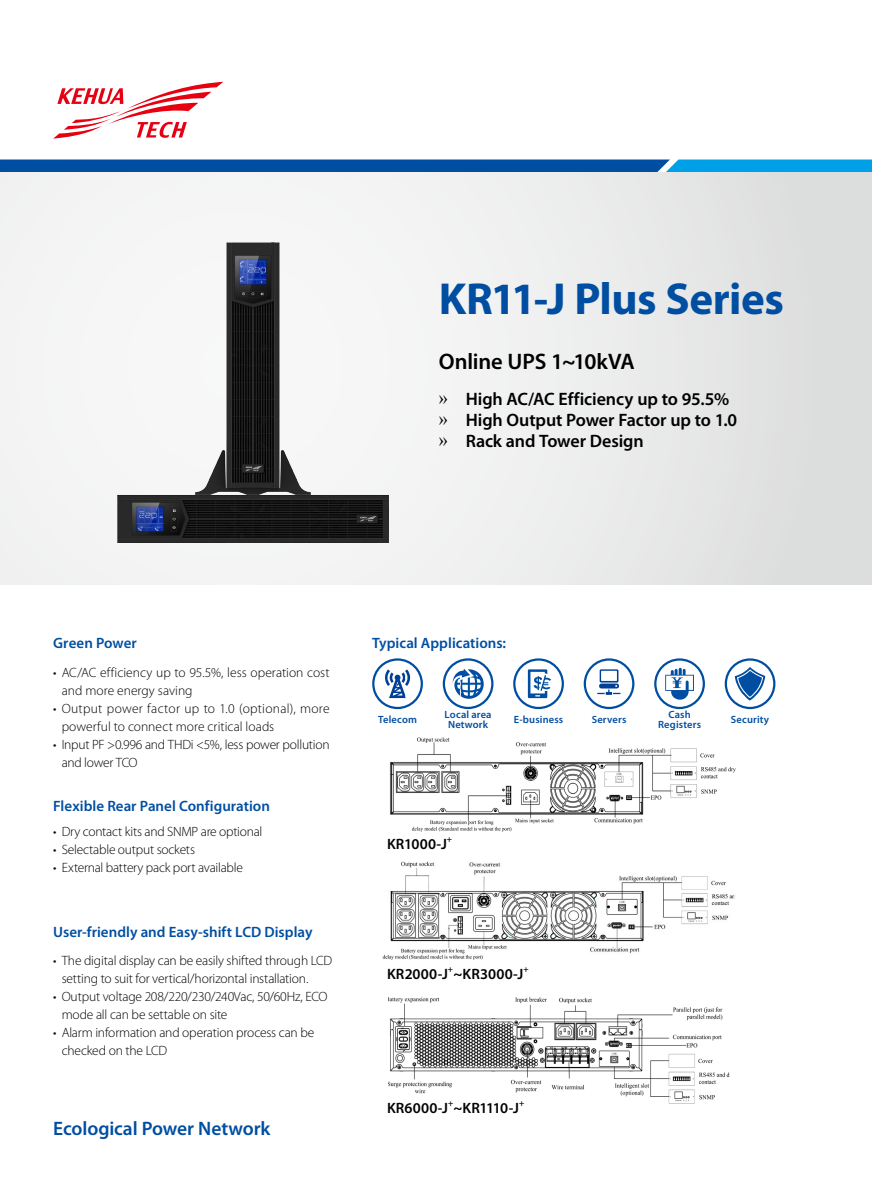
<style>
.page{position:relative;width:872px;height:1191px;background:#fff}
.page>*{position:absolute;margin:0;border:0;box-sizing:border-box;transform-origin:0 0}
.t1{font:700 45px "Myriad Pro";letter-spacing:-.01em;color:#004ea2}
.t2{font:600 22.5px "Myriad Pro";letter-spacing:-.01em;color:#000}
.t3{font:600 19.5px "Myriad Pro";letter-spacing:-.005em;color:#004ea2}
.t4{font:600 18px/21px "Myriad Pro";letter-spacing:-.005em;color:#000}
.t5{font:600 15px "Myriad Pro";color:#004ea2}
.t6{font:600 15px "Myriad Pro";letter-spacing:.01em;color:#040000}
.t7{font:300 13.5px/18px "Myriad Pro";letter-spacing:-.01em;color:#000}
.t8{font:300 13.5px/18px "Myriad Pro";letter-spacing:.01em;color:#000}
.t9{font:600 10.5px/10.5px "Myriad Pro";letter-spacing:.015em;color:#004ea2;text-align:center}
.t10{font:600 8.7px "Myriad Pro";color:#040000}
.s1{font-family:"Sim Sun";font-weight:400}
</style>
<div class="page">
<svg style="left:0;top:159px;width:872px;height:13px;background:#0c68b6"></svg>
<svg style="left:53px;top:82px;width:170px;height:57px"></svg>
<div style="left:0;top:172px;width:872px;height:413px;background:linear-gradient(to right,#f8f8f8,#e1e2e2)"></div>
<div style="left:513px;top:658px;width:51px;height:51px;border:2px solid #004ea2;border-radius:50%"></div>
<svg style="left:528px;top:669px;width:23px;height:29px"></svg>
<div style="left:583px;top:658px;width:51px;height:51px;border:2px solid #004ea2;border-radius:50%"></div>
<svg style="left:597px;top:669px;width:23px;height:26px"></svg>
<div style="left:372px;top:658px;width:51px;height:51px;border:2px solid #004ea2;border-radius:50%"></div>
<svg style="left:385px;top:669px;width:25px;height:29px"></svg>
<div style="left:724px;top:658px;width:51px;height:51px;border:2px solid #004ea2;border-radius:50%"></div>
<svg style="left:735px;top:667px;width:30px;height:33px"></svg>
<div style="left:443px;top:658px;width:50px;height:51px;border:2px solid #004ea2;border-radius:50%"></div>
<svg style="left:452px;top:668px;width:32px;height:31px"></svg>
<div style="left:654px;top:658px;width:51px;height:51px;border:2px solid #004ea2;border-radius:50%"></div>
<svg style="left:665px;top:668px;width:29px;height:31px"></svg>
<img style="left:118px;top:242px;width:270px;height:300px">
<img style="left:390px;top:737px;width:346px;height:95px">
<img style="left:383px;top:861px;width:352px;height:99px">
<img style="left:388px;top:996px;width:342px;height:108px">
<h1 class="t1" style="left:439px;top:273px;width:347px">KR11-J Plus Series</h1>
<h2 class="t2" style="left:439px;top:349px;width:197px">Online UPS 1~10kVA</h2>
<h3 class="t4" style="left:439px;top:388px;width:300px"><span class="s1">»</span> High AC/AC Efficiency up to 95.5% <span class="s1">»</span> High Output Power Factor up to 1.0 <span class="s1">»</span> Rack and Tower Design</h3>
<p class="t5" style="left:53px;top:635px;width:85px">Green Power</p>
<p class="t7" style="left:62px;top:663px;width:269px;text-indent:-9px">• AC/AC efficiency up to 95.5%, less operation cost and more energy saving</p>
<p class="t8" style="left:62px;top:699px;width:269px;text-indent:-9px">• Output power factor up to 1.0 (optional), more powerful to connect more critical loads</p>
<p class="t7" style="left:62px;top:735px;width:269px;text-indent:-9px">• Input PF &gt;0.996 and THDi &lt;5%, less power pollution and lower TCO</p>
<p class="t5" style="left:53px;top:797px;width:218px">Flexible Rear Panel Configuration</p>
<p class="t7" style="left:53px;top:823px;width:211px">• Dry contact kits and SNMP are optional</p>
<p class="t7" style="left:53px;top:841px;width:143px">• Selectable output sockets</p>
<p class="t7" style="left:53px;top:859px;width:191px">• External battery pack port available</p>
<p class="t5" style="left:53px;top:923px;width:261px">User-friendly and Easy-shift LCD Display</p>
<p class="t7" style="left:62px;top:952px;width:272px;text-indent:-9px">• The digital display can be easily shifted through LCD setting to suit for vertical/horizontal installation.</p>
<p class="t7" style="left:62px;top:988px;width:267px;text-indent:-9px">• Output voltage 208/220/230/240Vac, 50/60Hz, ECO mode all can be settable on site</p>
<p class="t7" style="left:62px;top:1024px;width:254px;text-indent:-9px">• Alarm information and operation process can be checked on the LCD</p>
<h3 class="t3" style="left:53px;top:1118px;width:219px">Ecological Power Network</h3>
<p class="t5" style="left:372px;top:635px;width:135px">Typical Applications:</p>
<p class="t9" style="left:378px;top:714px;width:40px">Telecom</p>
<p class="t9" style="left:444px;top:709px;width:48px">Local area<br>Network</p>
<p class="t9" style="left:514px;top:714px;width:51px">E-business</p>
<p class="t9" style="left:592px;top:714px;width:36px">Servers</p>
<p class="t9" style="left:731px;top:714px;width:40px">Security</p>
<p class="t9" style="left:658px;top:709px;width:44px">Cash<br>Registers</p>
<p class="t6" style="left:387px;top:835px;width:61px">KR1000-J</p>
<p class="t10" style="left:447px;top:834px;width:7px">+</p>
<p class="t10" style="left:448px;top:964px;width:7px">+</p>
<p class="t10" style="left:523px;top:964px;width:7px">+</p>
<p class="t6" style="left:387px;top:965px;width:138px">KR2000-J ~KR3000-J</p>
<p class="t10" style="left:448px;top:1098px;width:7px">+</p>
<p class="t10" style="left:519px;top:1098px;width:7px">+</p>
<p class="t6" style="left:387px;top:1100px;width:134px">KR6000-J ~KR1110-J</p>
</div>
